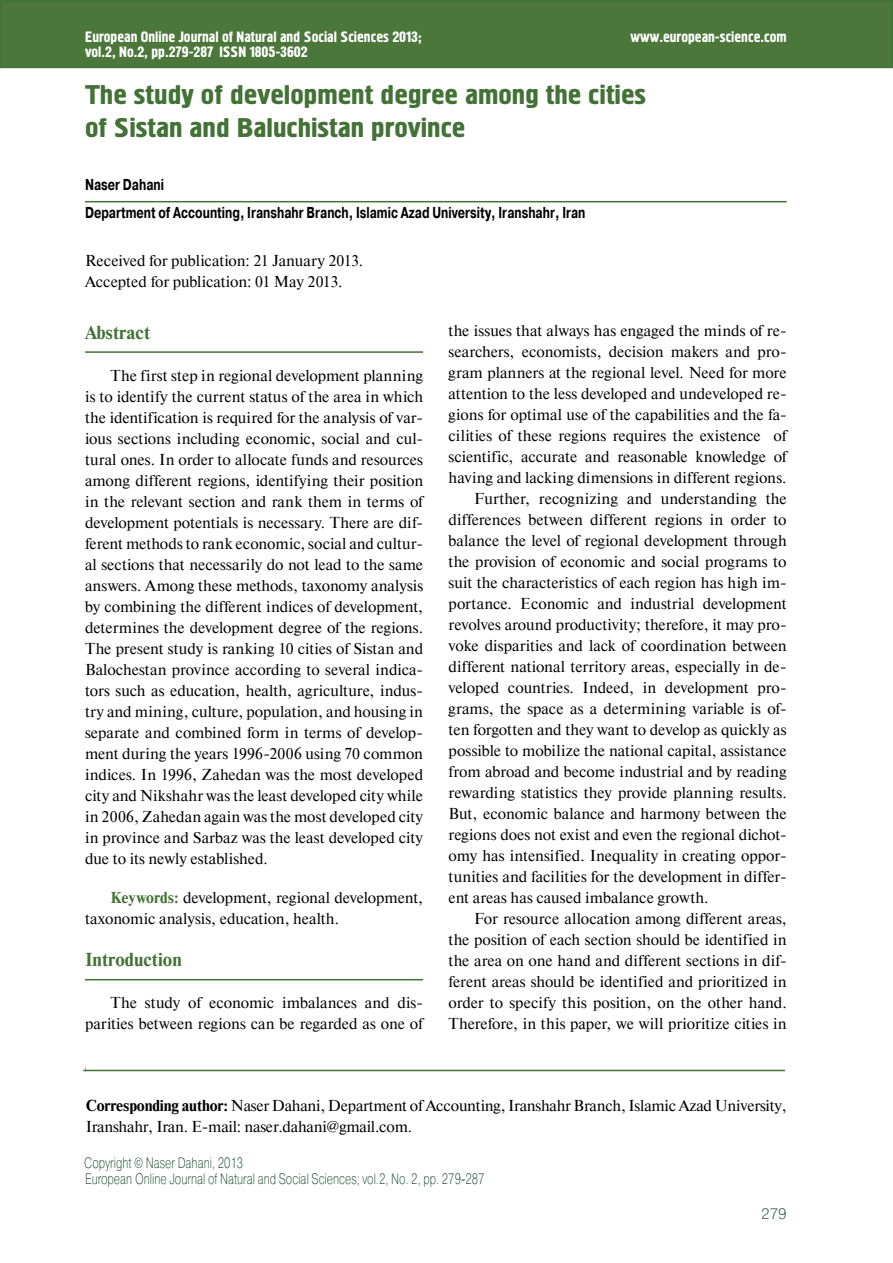
<style>
.page{position:relative;width:893px;height:1263px;background:#fff}
.page>*{position:absolute;margin:0;border:0;box-sizing:border-box;transform-origin:0 0}
.t1{font:27px/32.4px "Hermes C";color:#437236;scale:1.11 1}
.t2{font:700 18.75px "Newton C";color:#437236}
.t3{font:15.75px/21px "Newton C";color:#000}
.t4{font:700 15.75px/27.5px "Pragmatica C";color:#000;scale:.75 1}
.t5{font:15px/15.6px "Hermes C";color:#fff}
.t6{font:15px "Pragmatica Light C";color:#0d3e20;scale:.75 1}
.t7{font:15px "Pragmatica Light C";color:#0d3e20}
.s1{font-weight:700;color:#437236}
.s2{font-weight:700}
</style>
<div class="page">
<div style="left:1px;top:1px;width:891px;height:66px;background:#4b773b"></div>
<div style="left:0;top:0;width:893px;height:68px;border:2px solid #437236"></div>
<hr style="left:83px;top:1070px;width:702px;height:1px;background:#437236">
<hr style="left:85px;top:351px;width:338px;height:2px;background:#437236">
<hr style="left:85px;top:979px;width:338px;height:1px;background:#437236">
<hr style="left:85px;top:201px;width:702px;height:1px;background:#437236">
<p class="t5" style="left:85px;top:29px;width:338px">European Online Journal of Natural and Social Sciences 2013; vol.2, No.2, pp.279-287 ISSN 1805-3602</p>
<p class="t5" style="left:630px;top:30px;width:158px">www.european-science.com</p>
<h1 class="t1" style="left:85px;top:80px;width:507px">The study of development degree among the cities of Sistan and Baluchistan province</h1>
<p class="t4" style="left:85px;top:171px;width:669px">Naser Dahani<br>Department of Accounting, Iranshahr Branch, Islamic Azad University, Iranshahr, Iran</p>
<p class="t3" style="left:85px;top:250px;width:280px">Received for publication: 21 January 2013.<br>Accepted for publication: 01 May 2013.</p>
<p class="t2" style="left:85px;top:322px;width:67px">Abstract</p>
<p class="t3" style="left:85px;top:365px;width:340px;text-align:justify;text-indent:26px">The first step in regional development planning is to identify the current status of the area in which the identification is required for the analysis of var&shy;ious sections including economic, social and cul&shy;tural ones. In order to allocate funds and resources among different regions, identifying their position in the relevant section and rank them in terms of development potentials is necessary. There are dif&shy;ferent methods to rank economic, social and cultur&shy;al sections that necessarily do not lead to the same answers. Among these methods, taxonomy analysis by combining the different indices of development, determines the development degree of the regions.<br>The present study is ranking 10 cities of Sistan and Balochestan province according to several indica&shy;tors such as education, health, agriculture, indus&shy;try and mining, culture, population, and housing in separate and combined form in terms of develop&shy;ment during the years 1996-2006 using 70 common indices. In 1996, Zahedan was the most developed city and Nikshahr was the least developed city while in 2006, Zahedan again was the most developed city in province and Sarbaz was the least developed city due to its newly established.</p>
<p class="t3" style="left:85px;top:887px;width:340px;text-indent:26px"><span class="s1">Keywords:</span> development, regional development, taxonomic analysis, education, health.</p>
<p class="t2" style="left:85px;top:949px;width:98px">Introduction</p>
<p class="t3" style="left:85px;top:992px;width:340px;text-align:right">The study of economic imbalances and dis&shy;parities between regions can be regarded as one of</p>
<p class="t3" style="left:449px;top:321px;width:340px">the issues that always has engaged the minds of re-</p>
<p class="t3" style="left:449px;top:342px;width:340px">searchers, economists, decision makers and pro-</p>
<p class="t3" style="left:449px;top:363px;width:339px">gram planners at the regional level. Need for more</p>
<p class="t3" style="left:449px;top:384px;width:340px">attention to the less developed and undeveloped re-</p>
<p class="t3" style="left:449px;top:405px;width:340px">gions for optimal use of the capabilities and the fa-</p>
<p class="t3" style="left:449px;top:426px;width:339px">cilities of these regions requires the existence of</p>
<p class="t3" style="left:449px;top:447px;width:340px">scientific, accurate and reasonable knowledge of</p>
<p class="t3" style="left:449px;top:468px;width:339px">having and lacking dimensions in different regions.</p>
<p class="t3" style="left:474px;top:489px;width:314px">Further, recognizing and understanding the</p>
<p class="t3" style="left:449px;top:510px;width:340px">differences between different regions in order to</p>
<p class="t3" style="left:449px;top:531px;width:340px">balance the level of regional development through</p>
<p class="t3" style="left:449px;top:552px;width:339px">the provision of economic and social programs to</p>
<p class="t3" style="left:449px;top:573px;width:340px">suit the characteristics of each region has high im-</p>
<p class="t3" style="left:449px;top:594px;width:340px">portance. Economic and industrial development</p>
<p class="t3" style="left:449px;top:615px;width:340px">revolves around productivity; therefore, it may pro-</p>
<p class="t3" style="left:449px;top:636px;width:340px">voke disparities and lack of coordination between</p>
<p class="t3" style="left:449px;top:657px;width:340px">different national territory areas, especially in de-</p>
<p class="t3" style="left:449px;top:678px;width:340px">veloped countries. Indeed, in development pro-</p>
<p class="t3" style="left:449px;top:699px;width:340px">grams, the space as a determining variable is of-</p>
<p class="t3" style="left:449px;top:720px;width:340px">ten forgotten and they want to develop as quickly as</p>
<p class="t3" style="left:449px;top:741px;width:339px">possible to mobilize the national capital, assistance</p>
<p class="t3" style="left:449px;top:761px;width:340px">from abroad and become industrial and by reading</p>
<p class="t3" style="left:449px;top:782px;width:339px">rewarding statistics they provide planning results.</p>
<p class="t3" style="left:449px;top:803px;width:340px">But, economic balance and harmony between the</p>
<p class="t3" style="left:449px;top:824px;width:340px">regions does not exist and even the regional dichot-</p>
<p class="t3" style="left:449px;top:845px;width:340px">omy has intensified. Inequality in creating oppor-</p>
<p class="t3" style="left:449px;top:866px;width:340px">tunities and facilities for the development in differ-</p>
<p class="t3" style="left:449px;top:887px;width:261px">ent areas has caused imbalance growth.</p>
<p class="t3" style="left:474px;top:908px;width:314px">For resource allocation among different areas,</p>
<p class="t3" style="left:449px;top:929px;width:340px">the position of each section should be identified in</p>
<p class="t3" style="left:449px;top:950px;width:340px">the area on one hand and different sections in dif-</p>
<p class="t3" style="left:449px;top:971px;width:340px">ferent areas should be identified and prioritized in</p>
<p class="t3" style="left:449px;top:992px;width:340px">order to specify this position, on the other hand.</p>
<p class="t3" style="left:449px;top:1013px;width:340px">Therefore, in this paper, we will prioritize cities in</p>
<p class="t3" style="left:86px;top:1095px;width:702px"><span class="s2">Corresponding author:</span> Naser Dahani, Department of Accounting, Iranshahr Branch, Islamic Azad University,<br>Iranshahr, Iran. E-mail: naser.dahani@gmail.com.</p>
<p class="t6" style="left:84px;top:1154px;width:213px">Copyright © Naser Dahani, 2013</p>
<p class="t6" style="left:85px;top:1170px;width:534px">European Online Journal of Natural and Social Sciences; vol.2, No. 2, pp. 279-287</p>
<p class="t7" style="left:761px;top:1205px;width:27px">279</p>
</div>
